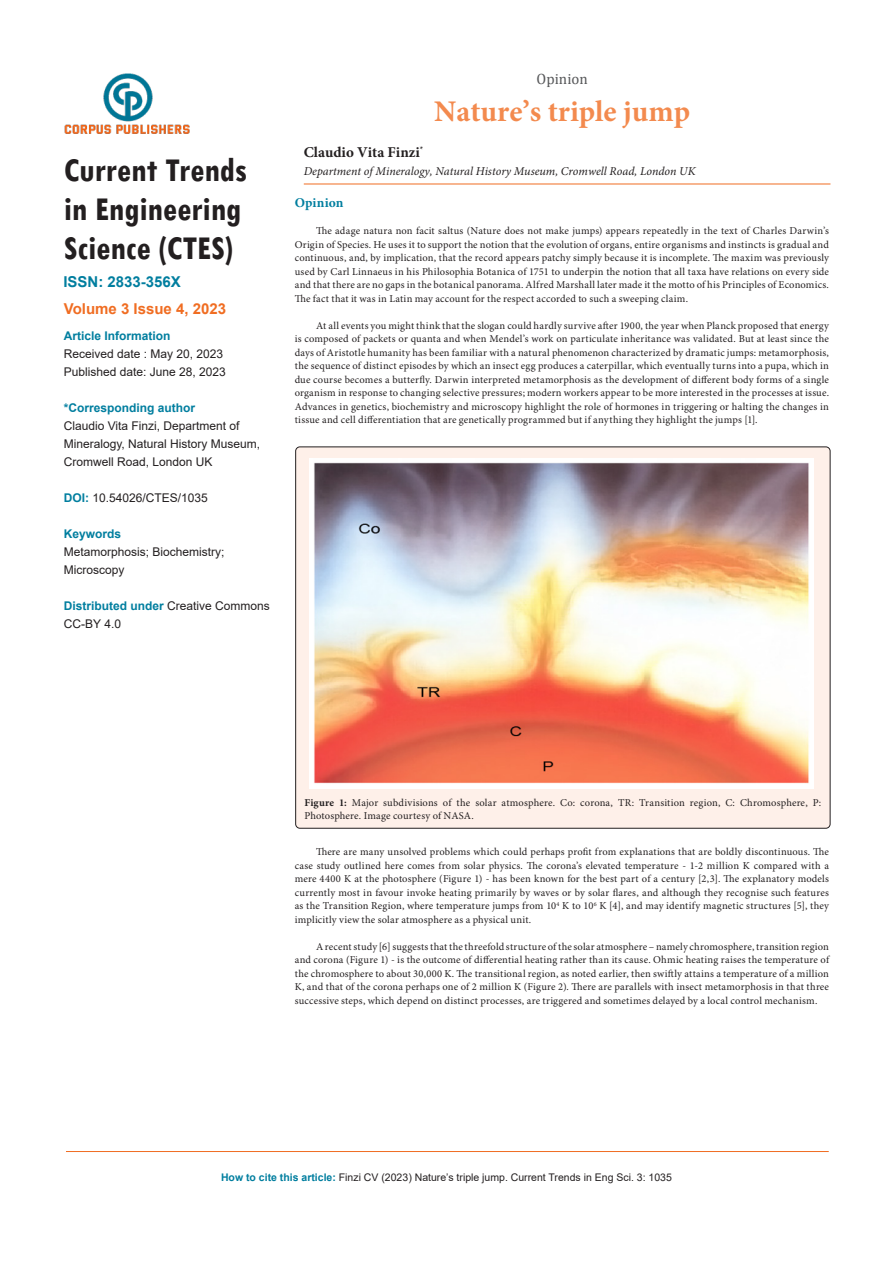
<style>
.page{position:relative;width:893px;height:1263px;background:#fff}
.page>*{position:absolute;margin:0;border:0;box-sizing:border-box;transform-origin:0 0}
.t1{font:700 condensed 35.25px/39.2px "Tw Cen";color:#231f20}
.t2{font:700 30px "Minion Pro";color:#f38a4e}
.t3{font:700 15px "Arial";color:#f06d22}
.t4{font:700 15px "Minion Pro";color:#231f20}
.t5{font:700 15px "Arial";color:#007e9f}
.t6{font:15px "Cambria";color:#57585a}
.t7{font:700 13.5px "Minion Pro";letter-spacing:.005em;color:#007e9f}
.t8{font:12px/18px "Arial";color:#231f20}
.t9{font:italic 12px "Minion Pro";color:#231f20}
.t10{font:700 12px "Arial";color:#007e9f}
.t11{font:10.5px/13.5px "Minion Pro";letter-spacing:.015em;color:#231f20;text-align:justify}
.t12{font:10.5px "Arial";color:#231f20}
.s1{font-weight:700;color:#007e9f}
.s2{font-weight:700}
</style>
<div class="page">
<hr style="left:66px;top:1151px;width:763px;height:1px;background:#f06d22">
<img style="left:65px;top:73px;width:125px;height:61px">
<hr style="left:304px;top:184px;width:526px;height:1px;background:#f06d22">
<div style="left:296px;top:447px;width:534px;height:381px;background:#fef0e9;border-radius:4px"></div>
<img style="left:309px;top:458px;width:505px;height:331px">
<h1 class="t1" style="left:64px;top:149px;width:185px">Current Trends in Engineering<br>Science (CTES)</h1>
<p class="t5" style="left:63px;top:271px;width:119px">ISSN: 2833-356X</p>
<p class="t3" style="left:64px;top:298px;width:164px">Volume 3 Issue 4, 2023</p>
<p class="t10" style="left:64px;top:327px;width:108px">Article Information</p>
<p class="t8" style="left:64px;top:345px;width:164px">Received date : May 20, 2023<br>Published date: June 28, 2023</p>
<p class="t10" style="left:64px;top:399px;width:133px">*Corresponding author</p>
<p class="t8" style="left:64px;top:417px;width:198px">Claudio Vita Finzi, Department of<br>Mineralogy, Natural History Museum,<br>Cromwell Road, London UK</p>
<p class="t8" style="left:64px;top:489px;width:146px"><span class="s1">DOI:</span> 10.54026/CTES/1035</p>
<p class="t10" style="left:64px;top:525px;width:59px">Keywords</p>
<p class="t8" style="left:64px;top:543px;width:162px">Metamorphosis; Biochemistry;<br>Microscopy</p>
<p class="t8" style="left:64px;top:597px;width:208px"><span class="s1">Distributed under</span> Creative Commons<br>CC-BY 4.0</p>
<p class="t6" style="left:537px;top:70px;width:53px">Opinion</p>
<p class="t2" style="left:434px;top:91px;width:257px">Nature’s triple jump</p>
<p class="t4" style="left:304px;top:142px;width:121px">Claudio Vita Finzi<sup>*</sup></p>
<p class="t9" style="left:304px;top:163px;width:393px">Department of Mineralogy, Natural History Museum, Cromwell Road, London UK</p>
<p class="t7" style="left:295px;top:193px;width:50px">Opinion</p>
<p class="t11" style="left:295px;top:225px;width:536px;text-indent:21px">The adage natura non facit saltus (Nature does not make jumps) appears repeatedly in the text of Charles Darwin’s Origin of Species. He uses it to support the notion that the evolution of organs, entire organisms and instincts is gradual and continuous, and, by implication, that the record appears patchy simply because it is incomplete. The maxim was previously used by Carl Linnaeus in his Philosophia Botanica of 1751 to underpin the notion that all taxa have relations on every side and that there are no gaps in the botanical panorama. Alfred Marshall later made it the motto of his Principles of Economics.<br>The fact that it was in Latin may account for the respect accorded to such a sweeping claim.</p>
<p class="t11" style="left:295px;top:319px;width:536px;text-indent:21px">At all events you might think that the slogan could hardly survive after 1900, the year when Planck proposed that energy is composed of packets or quanta and when Mendel’s work on particulate inheritance was validated. But at least since the days of Aristotle humanity has been familiar with a natural phenomenon characterized by dramatic jumps: metamorphosis, the sequence of distinct episodes by which an insect egg produces a caterpillar, which eventually turns into a pupa, which in due course becomes a butterfly. Darwin interpreted metamorphosis as the development of different body forms of a single organism in response to changing selective pressures; modern workers appear to be more interested in the processes at issue.<br>Advances in genetics, biochemistry and microscopy highlight the role of hormones in triggering or halting the changes in tissue and cell differentiation that are genetically programmed but if anything they highlight the jumps [1].</p>
<p class="t11" style="left:304px;top:796px;width:518px"><span class="s2">Figure 1:</span> Major subdivisions of the solar atmosphere. Co: corona, TR: Transition region, C: Chromosphere, P:<br>Photosphere. Image courtesy of NASA.</p>
<p class="t11" style="left:295px;top:846px;width:536px;text-indent:21px">There are many unsolved problems which could perhaps profit from explanations that are boldly discontinuous. The case study outlined here comes from solar physics. The corona’s elevated temperature - 1-2 million K compared with a mere 4400 K at the photosphere (Figure 1) - has been known for the best part of a century [2,3]. The explanatory models currently most in favour invoke heating primarily by waves or by solar flares, and although they recognise such features as the Transition Region, where temperature jumps from 10<sup>4</sup> K to 10<sup>6</sup> K [4], and may identify magnetic structures [5], they implicitly view the solar atmosphere as a physical unit.</p>
<p class="t11" style="left:295px;top:940px;width:536px;text-indent:21px">A recent study [6] suggests that the threefold structure of the solar atmosphere – namely chromosphere, transition region and corona (Figure 1) - is the outcome of differential heating rather than its cause. Ohmic heating raises the temperature of the chromosphere to about 30,000 K. The transitional region, as noted earlier, then swiftly attains a temperature of a million K, and that of the corona perhaps one of 2 million K (Figure 2). There are parallels with insect metamorphosis in that three successive steps, which depend on distinct processes, are triggered and sometimes delayed by a local control mechanism.</p>
<p class="t12" style="left:221px;top:1170px;width:452px"><span class="s1">How to cite this article:</span> Finzi CV (2023) Nature’s triple jump. Current Trends in Eng Sci. 3: 1035</p>
</div>
